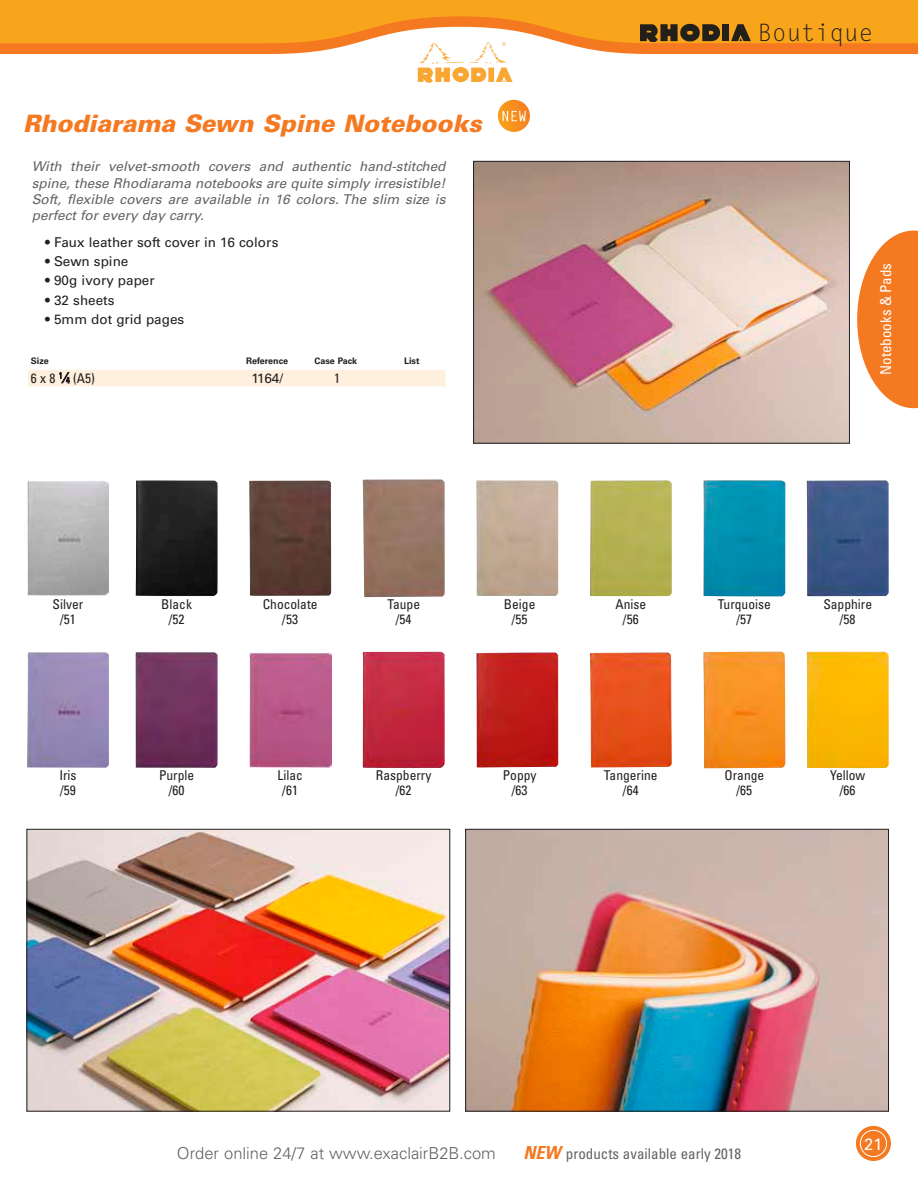
<style>
.page{position:relative;width:918px;height:1188px;background:#fff}
.page>*{position:absolute;margin:0;border:0;box-sizing:border-box;transform-origin:0 0}
.t1{font:italic 900 24px "Univers";color:#f47921}
.t2{font:24px "Letter Gothic Std";color:#231f20}
.t3{font:300 16.5px "Univers";color:#636366}
.t4{font:16.5px "Univers";color:#fff}
.t5{font:condensed 15px "Univers";color:#636366}
.t6{font:condensed 15px "Univers";color:#fff}
.t7{font:italic 13.5px/16.2px "Univers";color:#636366;text-align:justify}
.t8{font:condensed 13.5px/15px "Univers";color:#231f20;text-align:center}
.t9{font:13.5px "Univers";color:#231f20}
.t10{font:700 9px "Univers";color:#231f20}
.s1{font-style:italic;font-size:12.75px}
.s2{font-size:8.25px}
.s3{font-weight:700;font-style:italic;font-size:18px;color:#f47921}
</style>
<div class="page">
<div style="left:856px;top:1126px;width:35px;height:35px;background:#f47921;border-radius:50%"></div>
<div style="left:860px;top:1130px;width:27px;height:27px;border:1px solid #fff;border-radius:50%"></div>
<div style="left:28px;top:370px;width:417px;height:16px;background:#fef0dd"></div>
<svg style="left:59px;top:372px;width:11px;height:11px"></svg>
<img style="left:27px;top:481px;width:82px;height:115px">
<img style="left:136px;top:480px;width:82px;height:116px">
<img style="left:249px;top:480px;width:82px;height:116px">
<img style="left:363px;top:479px;width:82px;height:118px">
<img style="left:476px;top:480px;width:82px;height:116px">
<img style="left:590px;top:480px;width:82px;height:116px">
<img style="left:703px;top:480px;width:82px;height:116px">
<img style="left:807px;top:480px;width:82px;height:116px">
<img style="left:27px;top:652px;width:82px;height:116px">
<img style="left:136px;top:652px;width:82px;height:116px">
<img style="left:249px;top:653px;width:82px;height:114px">
<img style="left:363px;top:652px;width:82px;height:116px">
<img style="left:476px;top:652px;width:82px;height:116px">
<img style="left:590px;top:652px;width:82px;height:116px">
<img style="left:703px;top:652px;width:82px;height:116px">
<img style="left:807px;top:652px;width:82px;height:116px">
<img style="left:29px;top:831px;width:419px;height:278px">
<div style="left:27px;top:829px;width:423px;height:282px;border:1px solid #231f20"></div>
<img style="left:475px;top:163px;width:373px;height:279px">
<div style="left:473px;top:161px;width:377px;height:283px;border:1px solid #231f20"></div>
<img style="left:467px;top:831px;width:420px;height:278px">
<div style="left:465px;top:829px;width:424px;height:282px;border:1px solid #231f20"></div>
<svg style="left:857px;top:231px;width:61px;height:177px"></svg>
<svg style="left:0;top:0;width:918px;height:83px"></svg>
<svg style="left:498px;top:100px;width:32px;height:32px"></svg>
<svg style="left:503px;top:111px;width:23px;height:10px"></svg>
<h1 class="t1" style="left:23px;top:108px;width:460px">Rhodiarama Sewn Spine Notebooks</h1>
<p class="t7" style="left:32px;top:158px;width:415px">With their velvet-smooth covers and authentic hand-stitched spine, these Rhodiarama notebooks are quite simply irresistible!<br>Soft, flexible covers are available in 16 colors. The slim size is perfect for every day carry.</p>
<p class="t9" style="left:45px;top:234px;width:235px">• Faux leather soft cover in 16 colors</p>
<p class="t9" style="left:45px;top:253px;width:85px">• Sewn spine</p>
<p class="t9" style="left:45px;top:273px;width:111px">• 90g ivory paper</p>
<p class="t9" style="left:45px;top:292px;width:71px">• 32 sheets</p>
<p class="t9" style="left:45px;top:311px;width:140px">• 5mm dot grid pages</p>
<p class="t10" style="left:31px;top:355px;width:19px">Size</p>
<p class="t10" style="left:246px;top:355px;width:43px">Reference</p>
<p class="t10" style="left:314px;top:355px;width:44px">Case Pack</p>
<p class="t10" style="left:404px;top:355px;width:17px">List</p>
<p class="t8" style="left:31px;top:371px;width:65px">6 x 8 <sup>1</sup><span class="s1">/</span><span class="s2">4</span> (A5)</p>
<p class="t9" style="left:251px;top:370px;width:33px">1164/</p>
<p class="t8" style="left:334px;top:371px;width:7px">1</p>
<h1 class="t2" style="left:758px;top:19px;width:117px">Boutique</h1>
<p class="t6" style="left:876px;top:375px;width:113px;rotate:-90deg">Notebooks &amp; Pads</p>
<p class="t8" style="left:53px;top:596px;width:32px">Silver /51</p>
<p class="t8" style="left:59px;top:768px;width:19px;text-align:left">Iris /59</p>
<p class="t8" style="left:161px;top:596px;width:32px">Black /52</p>
<p class="t8" style="left:159px;top:768px;width:37px">Purple /60</p>
<p class="t8" style="left:263px;top:596px;width:56px">Chocolate /53</p>
<p class="t8" style="left:277px;top:768px;width:27px">Lilac /61</p>
<p class="t8" style="left:387px;top:596px;width:34px">Taupe /54</p>
<p class="t8" style="left:376px;top:768px;width:57px">Raspberry /62</p>
<p class="t8" style="left:504px;top:596px;width:33px">Beige /55</p>
<p class="t8" style="left:503px;top:768px;width:35px">Poppy /63</p>
<p class="t8" style="left:615px;top:596px;width:32px">Anise /56</p>
<p class="t8" style="left:604px;top:768px;width:55px">Tangerine /64</p>
<p class="t8" style="left:718px;top:596px;width:54px">Turquoise /57</p>
<p class="t8" style="left:823px;top:596px;width:50px">Sapphire /58</p>
<p class="t8" style="left:725px;top:768px;width:41px">Orange /65</p>
<p class="t8" style="left:830px;top:768px;width:37px">Yellow /66</p>
<p class="t3" style="left:177px;top:1143px;width:320px">Order online 24/7 at www.exaclairB2B.com</p>
<p class="t5" style="left:523px;top:1144px;width:219px"><span class="s3">NEW</span> products available early 2018</p>
<p class="t4" style="left:864px;top:1134px;width:20px">21</p>
</div>
